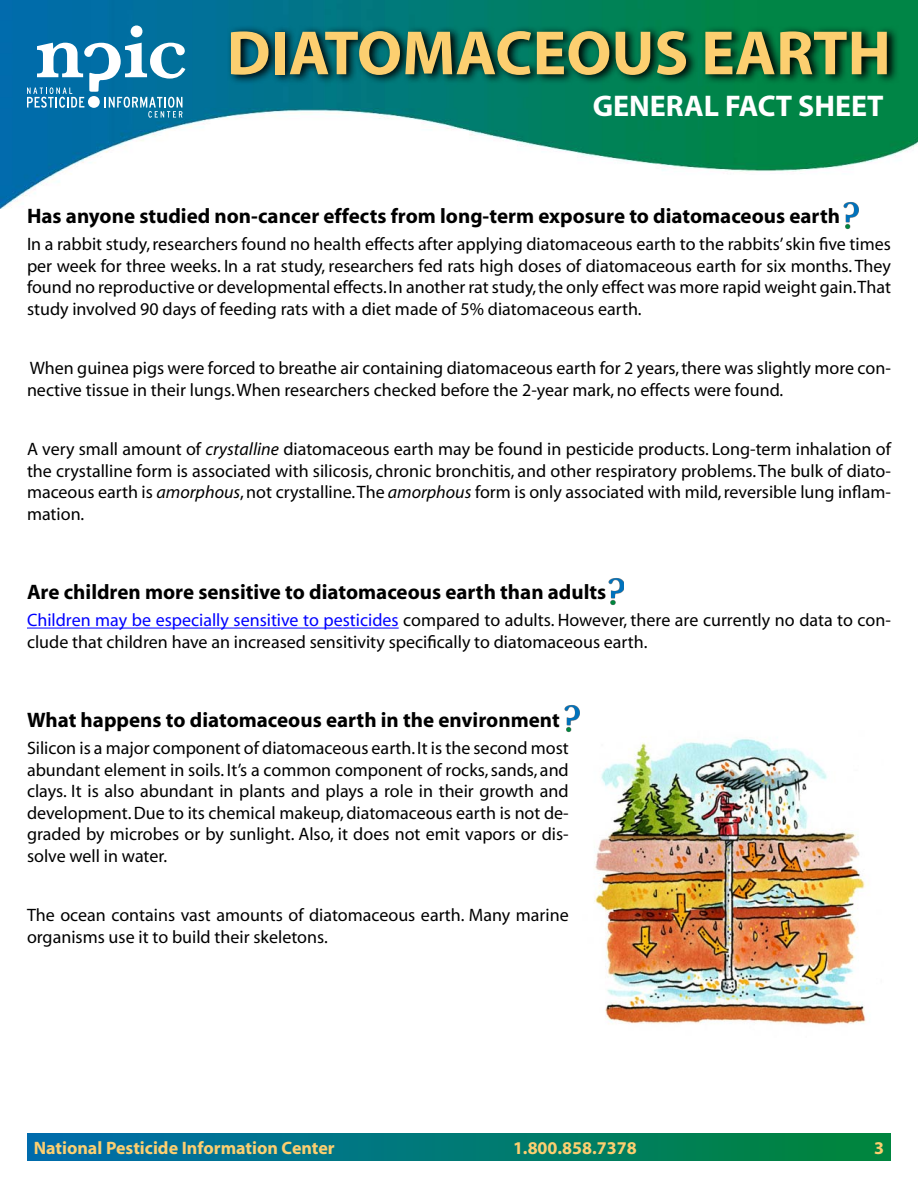
<style>
.page{position:relative;width:918px;height:1188px;background:#fff}
.page>*{position:absolute;margin:0;border:0;box-sizing:border-box;transform-origin:0 0}
.t1{font:700 63px "Myriad";color:#fccf70}
.t2{font:700 30px "Myriad";color:#fff}
.t3{font:700 21px "Myriad";color:#000}
.t4{font:18px/21.6px "Myriad";color:#000;text-align:justify}
.t5{font:700 18px "Myriad";color:#fccf70}
.s1{font-style:italic}
.s2{color:#00f}
</style>
<div class="page">
<div style="left:838px;top:1134px;width:53px;height:27px;background:#00853f"></div>
<div style="left:27px;top:1134px;width:811px;height:27px;background:linear-gradient(to right,#006daf,#008540)"></div>
<img style="left:0;top:0;width:918px;height:208px">
<svg style="left:228px;top:25px;width:672px;height:60px;background:#00513f"></svg>
<svg style="left:131px;top:25px;width:11px;height:12px"></svg>
<svg style="left:27px;top:43px;width:158px;height:75px"></svg>
<hr style="left:27px;top:628px;width:372px;height:1px;background:#00f">
<img style="left:843px;top:201px;width:15px;height:28px">
<img style="left:609px;top:578px;width:15px;height:27px">
<img style="left:565px;top:705px;width:15px;height:27px">
<img style="left:594px;top:738px;width:272px;height:287px">
<h1 class="t1" style="left:227px;top:21px;width:512px">diatomaceous earth</h1>
<h2 class="t2" style="left:593px;top:91px;width:292px">GENERAL FACT SHEET</h2>
<p class="t3" style="left:27px;top:205px;width:815px">Has anyone studied non-cancer effects from long-term exposure to diatomaceous earth</p>
<p class="t4" style="left:27px;top:234px;width:865px">In a rabbit study, researchers found no health effects after applying diatomaceous earth to the rabbits’ skin five times per week for three weeks. In a rat study, researchers fed rats high doses of diatomaceous earth for six months. They found no reproductive or developmental effects. In another rat study, the only effect was more rapid weight gain.That study involved 90 days of feeding rats with a diet made of 5% diatomaceous earth.</p>
<p class="t4" style="left:27px;top:358px;width:865px">When guinea pigs were forced to breathe air containing diatomaceous earth for 2 years, there was slightly more con&shy;nective tissue in their lungs. When researchers checked before the 2-year mark, no effects were found.</p>
<p class="t4" style="left:27px;top:439px;width:866px">A very small amount of <span class="s1">crystalline</span> diatomaceous earth may be found in pesticide products. Long-term inhalation of the crystalline form is associated with silicosis, chronic bronchitis, and other respiratory problems. The bulk of diato&shy;maceous earth is <span class="s1">amorphous</span>, not crystalline. The <span class="s1">amorphous</span> form is only associated with mild, reversible lung inflam&shy;mation.</p>
<p class="t3" style="left:27px;top:581px;width:581px">Are children more sensitive to diatomaceous earth than adults</p>
<p class="t4" style="left:27px;top:610px;width:865px"><span class="s2">Children may be especially sensitive to pesticides</span> compared to adults. However, there are currently no data to con&shy;clude that children have an increased sensitivity specifically to diatomaceous earth.</p>
<p class="t3" style="left:27px;top:709px;width:534px">What happens to diatomaceous earth in the environment</p>
<p class="t4" style="left:27px;top:738px;width:543px">Silicon is a major component of diatomaceous earth. It is the second most abundant element in soils. It’s a common component of rocks, sands, and clays. It is also abundant in plants and plays a role in their growth and development. Due to its chemical makeup, diatomaceous earth is not de&shy;graded by microbes or by sunlight. Also, it does not emit vapors or dis&shy;solve well in water.</p>
<p class="t4" style="left:27px;top:905px;width:543px">The ocean contains vast amounts of diatomaceous earth. Many marine organisms use it to build their skeletons.</p>
<p class="t5" style="left:34px;top:1139px;width:303px">National Pesticide Information Center</p>
<p class="t5" style="left:513px;top:1139px;width:125px">1.800.858.7378</p>
<p class="t5" style="left:874px;top:1139px;width:11px">3</p>
</div>
